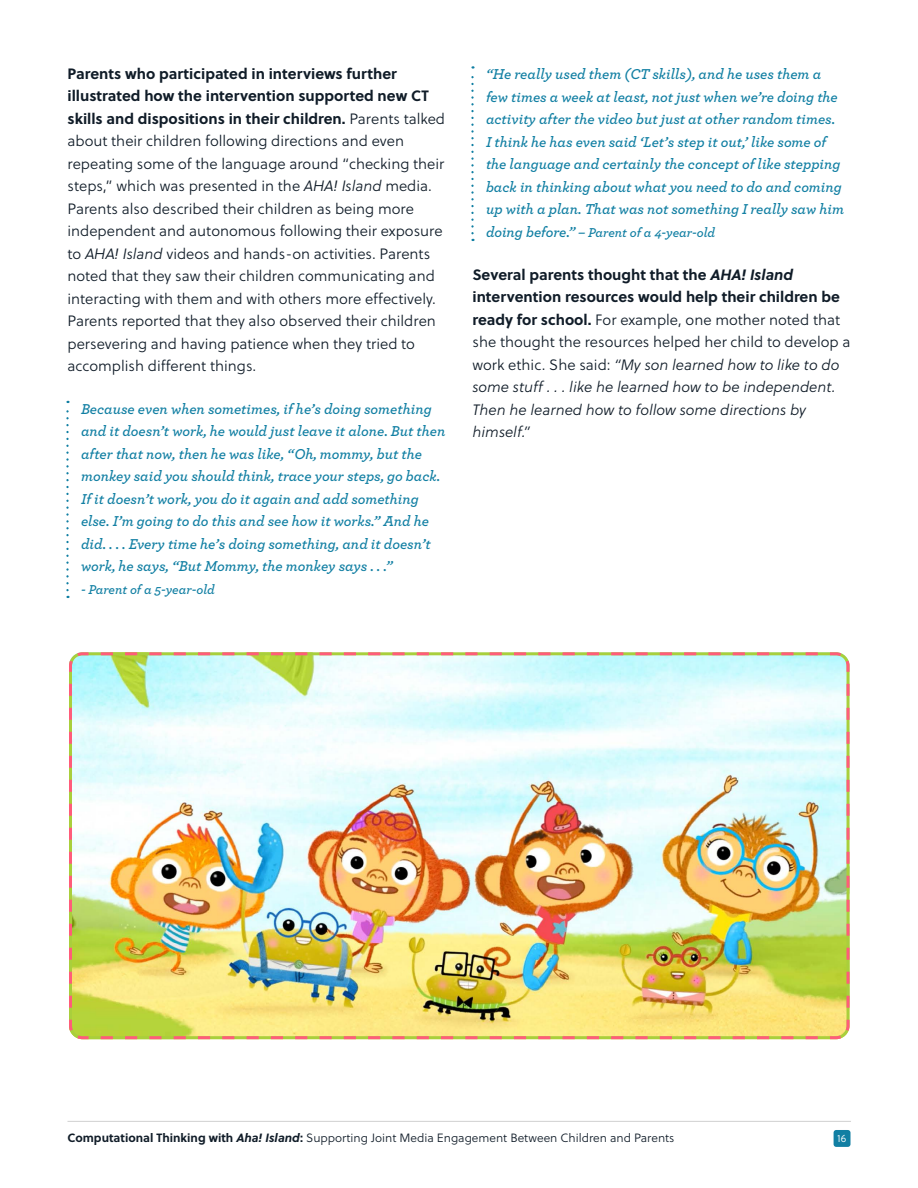
<style>
.page{position:relative;width:918px;height:1188px;background:#fff}
.page>*{position:absolute;margin:0;border:0;box-sizing:border-box;transform-origin:0 0}
.quote{font:italic 600 15px/22.5px "Archer";color:#117fa3}
.body_copy{font:15px/22.5px "Soleil Lt";color:#101c28}
.body_copy-2{font:italic 15px/22.5px "Soleil Lt";color:#101c28}
.quote-2{font:italic 600 13.5px "Archer";letter-spacing:-.005em;color:#117fa3}
.t1{font:12px "Soleil Lt";color:#101c28}
.t2{font:10.5px "Soleil Lt";color:#fff}
.s1{font-family:"Soleil";font-weight:700}
.s2{font-style:italic}
.s3{font-size:15px}
.s4{font-family:"Soleil";font-weight:700;font-style:normal}
.s5{font-style:normal}
.s6{font-family:"Soleil";font-weight:700;font-style:italic}
</style>
<div class="page">
<hr style="left:68px;top:1121px;width:783px;height:1px;background:#d6d6d6">
<div style="left:834px;top:1130px;width:17px;height:17px;background:#117fa3;border-radius:3px"></div>
<svg style="left:66px;top:401px;width:3px;height:189px"></svg>
<svg style="left:471px;top:66px;width:3px;height:167px"></svg>
<img style="left:69px;top:652px;width:781px;height:388px">
<p class="body_copy" style="left:68px;top:62px;width:379px"><span class="s1">Parents who participated in interviews further illustrated how the intervention supported new CT skills and dispositions in their children.</span> Parents talked about their children following directions and even repeating some of the language around “checking their steps,” which was presented in the <span class="s2">AHA! Island</span> media.<br>Parents also described their children as being more independent and autonomous following their exposure to <span class="s2">AHA! Island</span> videos and hands-on activities. Parents noted that they saw their children communicating and interacting with them and with others more effectively.<br>Parents reported that they also observed their children persevering and having patience when they tried to accomplish different things.</p>
<p class="quote" style="left:81px;top:397px;width:366px">Because even when sometimes, if he’s doing something and it doesn’t work, he would just leave it alone. But then after that now, then he was like, “Oh, mommy, but the monkey said you should think, trace your steps, go back.<br>If it doesn’t work, you do it again and add something else. I’m going to do this and see how it works.” And he did. . . . Every time he’s doing something, and it doesn’t work, he says, “But Mommy, the monkey says . . .”</p>
<p class="quote-2" style="left:81px;top:579px;width:135px">- Parent of a 5-year-old</p>
<p class="quote" style="left:486px;top:62px;width:360px">“He really used them (CT skills), and he uses them a few times a week at least, not just when we’re doing the activity after the video but just at other random times.<br>I think he has even said ‘Let’s step it out,’ like some of the language and certainly the concept of like stepping back in thinking about what you need to do and coming up with a plan. That was not something I really saw him</p>
<p class="quote-2" style="left:486px;top:222px;width:231px"><span class="s3">doing before.”</span> – Parent of a 4-year-old</p>
<p class="body_copy-2" style="left:472px;top:263px;width:380px"><span class="s4">Several parents thought that the</span> <span class="s1">AHA! Island </span><span class="s4">intervention resources would help their children be ready for school.</span> <span class="s5">For example, one mother noted that she thought the resources helped her child to develop a work ethic. She said:</span> “My son learned how to like to do some stuff . . . like he learned how to be independent.<br>Then he learned how to follow some directions by himself.”</p>
<p class="t1" style="left:68px;top:1130px;width:609px"><span class="s1">Computational Thinking with</span> <span class="s6">Aha! Island</span><span class="s1">:</span> Supporting Joint Media Engagement Between Children and Parents</p>
<p class="t2" style="left:837px;top:1131px;width:11px">16</p>
</div>
